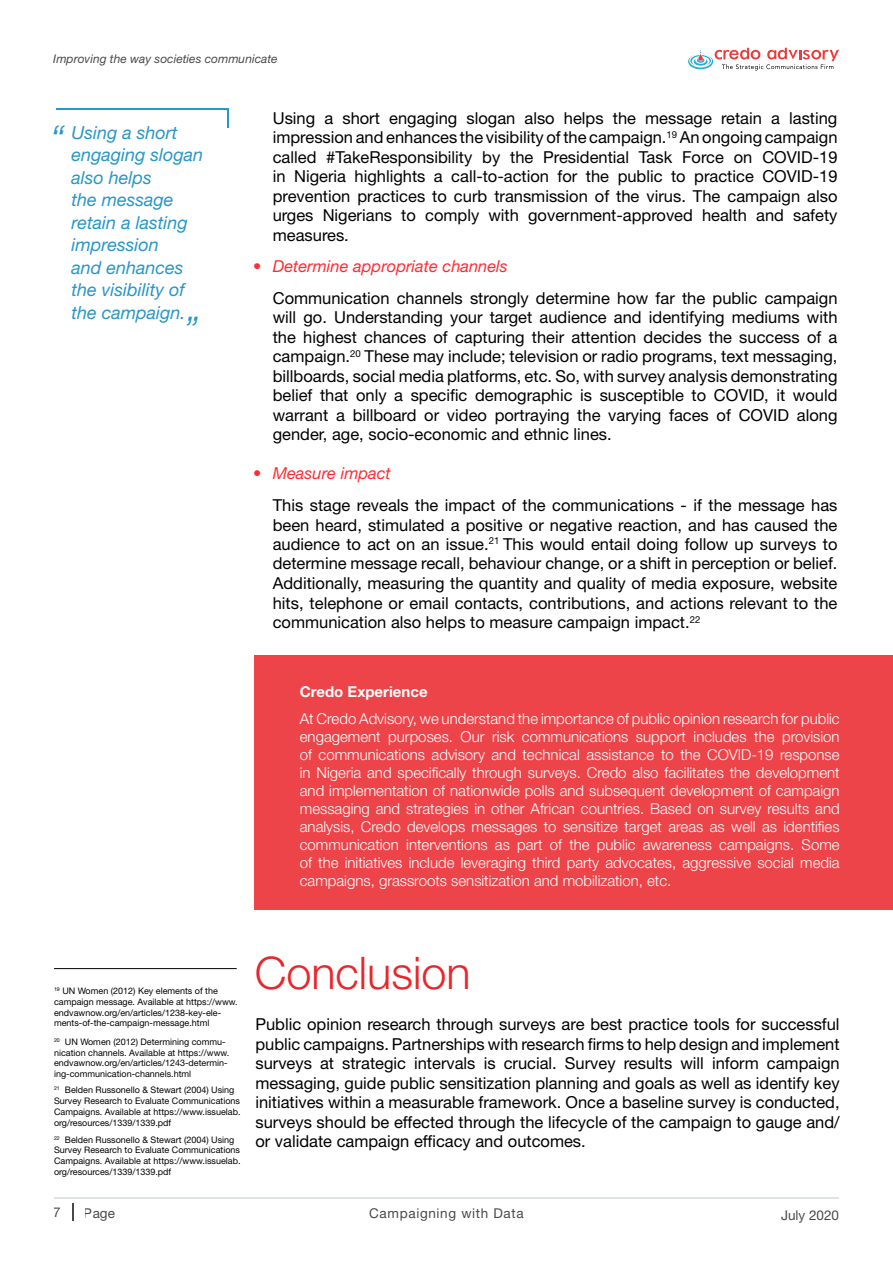
<style>
.page{position:relative;width:893px;height:1263px;background:#fff}
.page>*{position:absolute;margin:0;border:0;box-sizing:border-box;transform-origin:0 0}
.t1{font:300 45px "Helvetica Neue LT Std";color:#e9262c}
.t2{font:italic 300 37.5px "Helvetica Neue LT Std";color:#2896c6}
.t3{font:italic 18px/22.5px "Helvetica Neue LT Std";color:#2896c6}
.t4{font:16.5px/19.5px "Helvetica Neue LT Std";color:#000;text-align:justify}
.t5{font:italic 16.5px "Helvetica Neue LT Std";color:#ff2b33}
.t6{font:300 15px/18px "Helvetica Neue LT Std";color:#fff;text-align:justify}
.t7{font:700 15px "Helvetica Neue LT Std";color:#fff}
.t8{font:13.5px "Helvetica Neue LT Std";letter-spacing:.05em;color:#000}
.t9{font:13.5px "Helvetica Neue LT Std";color:#000}
.t10{font:italic 12px "Helvetica Neue LT Std";color:#000}
.t11{font:9px/10.8px "Helvetica Neue LT Std";color:#000}
</style>
<div class="page">
<svg style="left:73px;top:1203px;width:1px;height:17px"></svg>
<hr style="left:54px;top:1197px;width:785px;height:1px;background:#8a9b9c">
<hr style="left:0;top:130px;width:893px;height:1px;background:#000">
<svg style="left:688px;top:48px;width:151px;height:23px"></svg>
<hr style="left:56px;top:108px;width:172px;height:2px;background:#2896c6">
<hr style="left:227px;top:108px;width:2px;height:20px;background:#2896c6">
<hr style="left:54px;top:968px;width:183px;height:1px;background:#000">
<div style="left:255px;top:655px;width:638px;height:255px;background:#ec4449"></div>
<p class="t10" style="left:53px;top:51px;width:226px">Improving the way societies communicate</p>
<h2 class="t2" style="left:50px;top:116px;width:15px">“</h2>
<p class="t3" style="left:72px;top:121px;width:133px">Using a short engaging slogan also helps<br>the message retain a lasting impression<br>and enhances the visibility of the campaign.</p>
<h2 class="t2" style="left:202px;top:335px;width:15px;rotate:-180deg">“</h2>
<p class="t4" style="left:273px;top:108px;width:566px">Using a short engaging slogan also helps the message retain a lasting impression and enhances the visibility of the campaign.<sup>19</sup> An ongoing campaign called #TakeResponsibility by the Presidential Task Force on COVID-19 in Nigeria highlights a call-to-action for the public to practice COVID-19 prevention practices to curb transmission of the virus. The campaign also urges Nigerians to comply with government-approved health and safety measures.</p>
<p class="t5" style="left:253px;top:257px;width:256px">• Determine appropriate channels</p>
<p class="t4" style="left:273px;top:288px;width:566px">Communication channels strongly determine how far the public campaign will go. Understanding your target audience and identifying mediums with the highest chances of capturing their attention decides the success of a campaign.<sup>20</sup> These may include; television or radio programs, text messaging, billboards, social media platforms, etc. So, with survey analysis demonstrating belief that only a specific demographic is susceptible to COVID, it would warrant a billboard or video portraying the varying faces of COVID along gender, age, socio-economic and ethnic lines.</p>
<p class="t5" style="left:253px;top:464px;width:139px">• Measure impact</p>
<p class="t4" style="left:273px;top:495px;width:566px">This stage reveals the impact of the communications - if the message has been heard, stimulated a positive or negative reaction, and has caused the audience to act on an issue.<sup>21</sup> This would entail doing follow up surveys to determine message recall, behaviour change, or a shift in perception or belief.<br>Additionally, measuring the quantity and quality of media exposure, website hits, telephone or email contacts, contributions, and actions relevant to the communication also helps to measure campaign impact.<sup>22</sup></p>
<p class="t7" style="left:300px;top:682px;width:129px">Credo Experience</p>
<p class="t6" style="left:300px;top:709px;width:541px">At Credo Advisory, we understand the importance of public opinion research for public engagement purposes. Our risk communications support includes the provision of communications advisory and technical assistance to the COVID-19 response in Nigeria and specifically through surveys. Credo also facilitates the development and implementation of nationwide polls and subsequent development of campaign messaging and strategies in other African countries. Based on survey results and analysis, Credo develops messages to sensitize target areas as well as identifies communication interventions as part of the public awareness campaigns. Some of the initiatives include leveraging third party advocates, aggressive social media campaigns, grassroots sensitization and mobilization, etc.</p>
<p class="t11" style="left:54px;top:985px;width:185px"><sup>19</sup> UN Women (2012) Key elements of the campaign message. Available at https://www. endvawnow.org/en/articles/1238-key-ele&shy;ments-of-the-campaign-message.html</p>
<p class="t11" style="left:54px;top:1036px;width:177px"><sup>20</sup> UN Women (2012) Determining commu&shy;nication channels. Available at https://www. endvawnow.org/en/articles/1243-determin&shy;ing-communication-channels.html</p>
<p class="t11" style="left:54px;top:1085px;width:188px"><sup>21</sup> Belden Russonello &amp; Stewart (2004) Using Survey Research to Evaluate Communications Campaigns. Available at https://www.issuelab. org/resources/1339/1339.pdf</p>
<p class="t11" style="left:54px;top:1134px;width:188px"><sup>22</sup> Belden Russonello &amp; Stewart (2004) Using Survey Research to Evaluate Communications Campaigns. Available at https://www.issuelab. org/resources/1339/1339.pdf</p>
<h1 class="t1" style="left:255px;top:945px;width:217px">Conclusion</h1>
<p class="t4" style="left:255px;top:1014px;width:586px">Public opinion research through surveys are best practice tools for successful public campaigns. Partnerships with research firms to help design and implement surveys at strategic intervals is crucial. Survey results will inform campaign messaging, guide public sensitization planning and goals as well as identify key initiatives within a measurable framework. Once a baseline survey is conducted, surveys should be effected through the lifecycle of the campaign to gauge and/ or validate campaign efficacy and outcomes.</p>
<p class="t8" style="left:54px;top:1204px;width:9px">7</p>
<p class="t8" style="left:84px;top:1205px;width:32px">Page</p>
<p class="t8" style="left:369px;top:1205px;width:156px">Campaigning with Data</p>
<p class="t9" style="left:781px;top:1207px;width:60px">July 2020</p>
</div>
